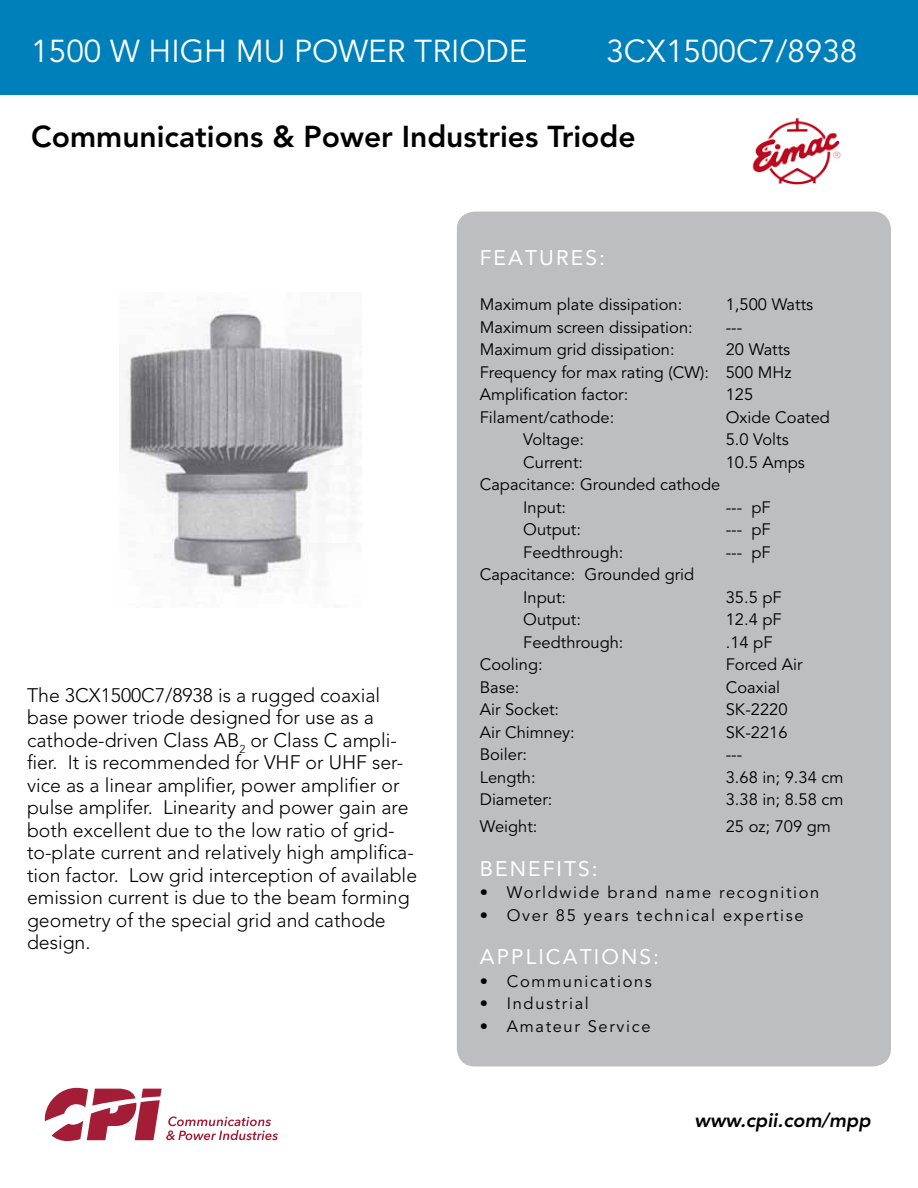
<style>
.page{position:relative;width:918px;height:1188px;background:#fff}
.page>*{position:absolute;margin:0;border:0;box-sizing:border-box;transform-origin:0 0}
.t1{font:31.5px "Avenir LT Pro";color:#fff}
.t2{font:800 30px "Avenir LT Pro";color:#000}
.t3{font:21px "Avenir LT Pro";letter-spacing:.1em;color:#fff}
.t4{font:300 19.5px/22.5px "Avenir LT Pro";color:#000}
.t5{font:italic 800 19.5px "Avenir LT Pro";color:#000}
.t6{font:16.5px/22.5px "Avenir LT Pro";color:#000}
.t7{font:16.5px "Avenir LT Pro";letter-spacing:.1em;color:#000}
</style>
<div class="page">
<div style="left:0;top:0;width:918px;height:94px;background:#0080bb"></div>
<svg style="left:45px;top:1088px;width:233px;height:53px"></svg>
<div style="left:457px;top:212px;width:434px;height:854px;background:#bcbec0;border-radius:18px"></div>
<img style="left:752px;top:118px;width:89px;height:67px">
<img style="left:124px;top:309px;width:238px;height:279px">
<h1 class="t1" style="left:31px;top:33px;width:498px">1500 W HIGH MU POWER TRIODE</h1>
<h1 class="t1" style="left:606px;top:33px;width:252px">3CX1500C7/8938</h1>
<h2 class="t2" style="left:31px;top:119px;width:606px">Communications &amp; Power Industries Triode</h2>
<p class="t3" style="left:480px;top:245px;width:127px">FEATURES:</p>
<p class="t6" style="left:480px;top:294px;width:204px">Maximum plate dissipation:</p>
<p class="t6" style="left:726px;top:294px;width:89px">1,500 Watts</p>
<p class="t6" style="left:480px;top:316px;width:215px">Maximum screen dissipation:</p>
<p class="t6" style="left:726px;top:316px;width:18px">---</p>
<p class="t6" style="left:480px;top:339px;width:196px">Maximum grid dissipation:</p>
<p class="t6" style="left:480px;top:339px;width:313px;text-align:justify;text-indent:246px">20 Watts Frequency for max rating (CW): 500 MHz Amplification factor:</p>
<p class="t6" style="left:726px;top:384px;width:29px">125</p>
<p class="t6" style="left:480px;top:406px;width:136px">Filament/cathode:</p>
<p class="t6" style="left:726px;top:406px;width:106px">Oxide Coated</p>
<p class="t6" style="left:523px;top:429px;width:62px">Voltage:</p>
<p class="t6" style="left:726px;top:429px;width:64px">5.0 Volts</p>
<p class="t6" style="left:523px;top:451px;width:61px">Current:</p>
<p class="t6" style="left:726px;top:451px;width:81px">10.5 Amps</p>
<p class="t6" style="left:523px;top:474px;width:199px;text-indent:-43px">Capacitance: Grounded cathode<br>Input:</p>
<p class="t6" style="left:726px;top:496px;width:46px">--- pF</p>
<p class="t4" style="left:27px;top:684px;width:392px">The 3CX1500C7/8938 is a rugged coaxial base power triode designed for use as a cathode-driven Class AB<sub>2</sub> or Class C ampli&shy;fier. It is recommended for VHF or UHF ser&shy;vice as a linear amplifier, power amplifier or pulse amplifer. Linearity and power gain are both excellent due to the low ratio of grid&shy;to-plate current and relatively high amplifica&shy;tion factor. Low grid interception of available emission current is due to the beam forming geometry of the special grid and cathode design.</p>
<p class="t6" style="left:523px;top:519px;width:59px">Output:</p>
<p class="t6" style="left:726px;top:519px;width:46px">--- pF</p>
<p class="t6" style="left:523px;top:541px;width:102px">Feedthrough:</p>
<p class="t6" style="left:726px;top:541px;width:46px">--- pF</p>
<p class="t6" style="left:523px;top:564px;width:173px;text-indent:-43px">Capacitance: Grounded grid<br>Input:</p>
<p class="t6" style="left:726px;top:586px;width:57px">35.5 pF</p>
<p class="t6" style="left:523px;top:609px;width:59px">Output:</p>
<p class="t6" style="left:726px;top:609px;width:57px">12.4 pF</p>
<p class="t6" style="left:523px;top:631px;width:102px">Feedthrough:</p>
<p class="t6" style="left:726px;top:631px;width:48px">.14 pF</p>
<p class="t6" style="left:480px;top:654px;width:64px">Cooling:</p>
<p class="t6" style="left:726px;top:654px;width:78px">Forced Air</p>
<p class="t6" style="left:480px;top:676px;width:41px">Base:</p>
<p class="t6" style="left:726px;top:676px;width:56px">Coaxial</p>
<p class="t6" style="left:480px;top:699px;width:81px">Air Socket:</p>
<p class="t6" style="left:726px;top:699px;width:63px">SK-2220</p>
<p class="t6" style="left:480px;top:721px;width:97px">Air Chimney:</p>
<p class="t6" style="left:726px;top:721px;width:63px">SK-2216</p>
<p class="t6" style="left:480px;top:744px;width:49px">Boiler:</p>
<p class="t6" style="left:726px;top:744px;width:18px">---</p>
<p class="t6" style="left:480px;top:766px;width:57px">Length:</p>
<p class="t6" style="left:726px;top:766px;width:119px">3.68 in; 9.34 cm</p>
<p class="t6" style="left:480px;top:789px;width:74px">Diameter:</p>
<p class="t6" style="left:726px;top:789px;width:119px">3.38 in; 8.58 cm</p>
<p class="t6" style="left:480px;top:816px;width:59px">Weight:</p>
<p class="t6" style="left:726px;top:816px;width:107px">25 oz; 709 gm</p>
<p class="t3" style="left:480px;top:856px;width:119px">BENEFITS:</p>
<p class="t7" style="left:480px;top:883px;width:341px">• Worldwide brand name recognition</p>
<p class="t7" style="left:480px;top:905px;width:325px">• Over 85 years technical expertise</p>
<p class="t3" style="left:480px;top:944px;width:181px">APPLICATIONS:</p>
<p class="t7" style="left:480px;top:971px;width:174px">• Communications</p>
<p class="t7" style="left:480px;top:994px;width:111px">• Industrial</p>
<p class="t7" style="left:480px;top:1016px;width:172px">• Amateur Service</p>
<p class="t5" style="left:695px;top:1109px;width:178px">www.cpii.com/mpp</p>
</div>
